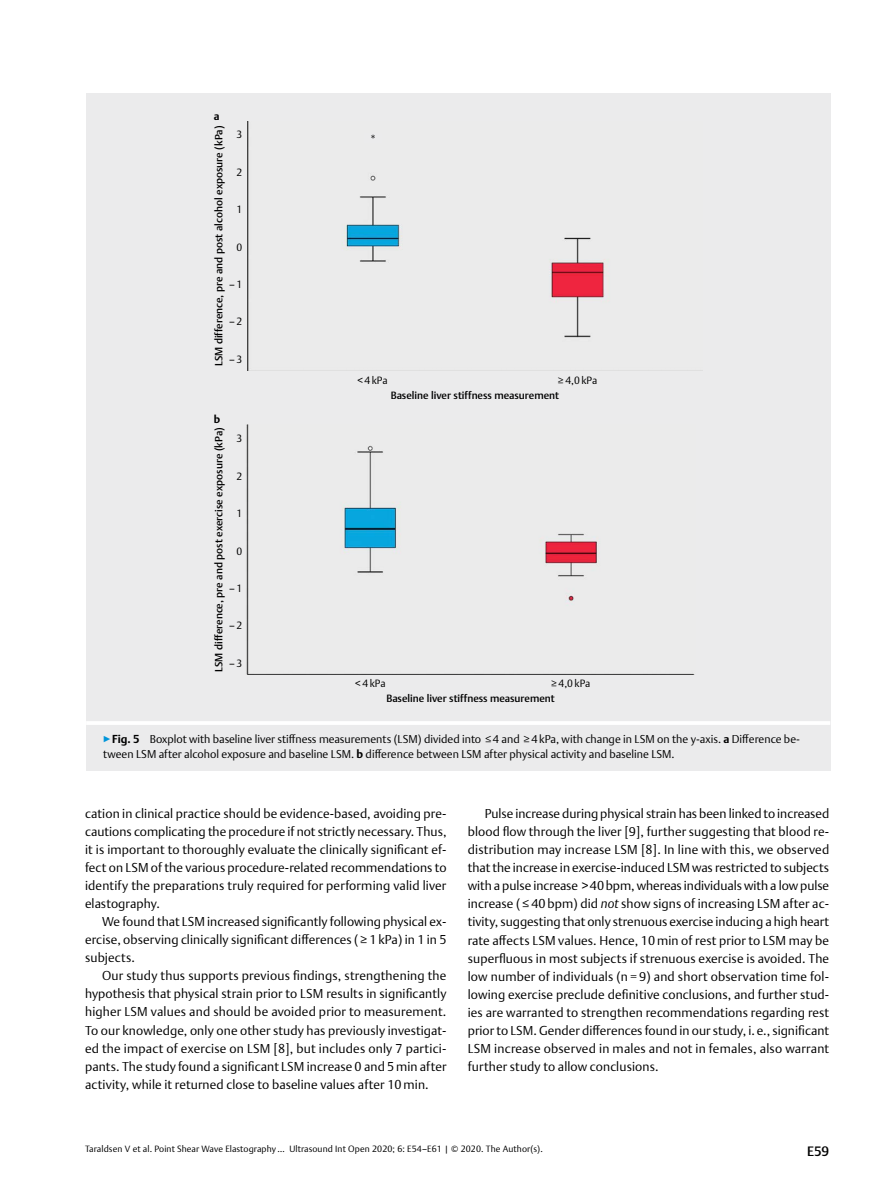
<style>
.page{position:relative;width:893px;height:1191px;background:#fff}
.page>*{position:absolute;margin:0;border:0;box-sizing:border-box;transform-origin:0 0}
.t1{font:500 13.5px "Thieme Argo 2011";color:#000}
.t2{font:300 12.75px/18px "Thieme Argo 2011";letter-spacing:.01em;color:#000;text-align:justify}
.t3{font:300 12px "Thieme Argo 2011";color:#000}
.t4{font:300 11.25px/15px "Thieme Argo 2011";color:#000}
.t5{font:700 10.8px "Thieme Argo 2011";color:#000}
.t6{font:500 10.35px "Thieme Argo 2011";color:#000}
.t7{font:300 10.35px "Thieme Argo 2011";color:#000}
.t8{font:300 9px "Thieme Argo 2011";letter-spacing:.01em;color:#000}
.s1{color:#0095da}
.s2{font-weight:700}
.s3{font-style:italic}
</style>
<div class="page">
<div style="left:86px;top:721px;width:744px;height:49px;background:#ebebec"></div>
<hr style="left:86px;top:721px;width:744px;height:4px;background:#fff">
<div style="left:86px;top:94px;width:744px;height:627px;background:#ebebec"></div>
<img style="left:246px;top:424px;width:449px;height:251px">
<img style="left:247px;top:121px;width:456px;height:250px">
<div style="left:365px;top:133px;width:17px;height:10px;background:#ebebec"></div>
<p class="t5" style="left:214px;top:109px;width:7px">a</p>
<p class="t6" style="left:212px;top:366px;width:242px;rotate:-90deg">LSM difference, pre and post alcohol exposure (kPa)</p>
<p class="t7" style="left:236px;top:128px;width:7px">3</p>
<p class="t3" style="left:370px;top:132px;width:8px">*</p>
<p class="t7" style="left:236px;top:165px;width:7px">2</p>
<p class="t7" style="left:236px;top:202px;width:7px">1</p>
<p class="t7" style="left:236px;top:240px;width:7px">0</p>
<p class="t7" style="left:229px;top:277px;width:15px">–1</p>
<p class="t7" style="left:229px;top:315px;width:15px">–2</p>
<p class="t7" style="left:229px;top:352px;width:15px">–3</p>
<p class="t7" style="left:357px;top:373px;width:32px">&lt;4kPa</p>
<p class="t7" style="left:558px;top:373px;width:41px">≥ 4,0kPa</p>
<p class="t5" style="left:214px;top:412px;width:8px">b</p>
<p class="t6" style="left:212px;top:672px;width:246px;rotate:-90deg">LSM difference, pre and post exercise exposure (kPa)</p>
<p class="t7" style="left:236px;top:432px;width:7px">3</p>
<p class="t7" style="left:236px;top:469px;width:7px">2</p>
<p class="t7" style="left:236px;top:506px;width:7px">1</p>
<p class="t7" style="left:236px;top:544px;width:7px">0</p>
<p class="t7" style="left:229px;top:581px;width:15px">–1</p>
<p class="t7" style="left:229px;top:619px;width:15px">–2</p>
<p class="t7" style="left:229px;top:656px;width:15px">–3</p>
<p class="t6" style="left:391px;top:388px;width:170px">Baseline liver stiffness measurement</p>
<p class="t7" style="left:355px;top:677px;width:32px">&lt;4kPa</p>
<p class="t7" style="left:551px;top:677px;width:41px">≥4,0 kPa</p>
<p class="t6" style="left:386px;top:691px;width:170px">Baseline liver stiffness measurement</p>
<p class="t4" style="left:103px;top:731px;width:698px"><span class="s1">▶</span><span class="s2">Fig. 5</span> Boxplot with baseline liver stiffness measurements (LSM) divided into ≤4 and ≥4kPa, with change in LSM on the y-axis. <span class="s2">a</span> Difference be&shy;tween LSM after alcohol exposure and baseline LSM. <span class="s2">b</span> difference between LSM after physical activity and baseline LSM.</p>
<p class="t2" style="left:85px;top:804px;width:363px">cation in clinical practice should be evidence-based, avoiding pre&shy;cautions complicating the procedure if not strictly necessary. Thus, it is important to thoroughly evaluate the clinically significant ef&shy;fect on LSM of the various procedure-related recommendations to identify the preparations truly required for performing valid liver elastography.</p>
<p class="t2" style="left:85px;top:912px;width:363px;text-indent:17px">We found that LSM increased significantly following physical ex&shy;ercise, observing clinically significant differences (≥ 1 kPa) in 1 in 5 subjects.</p>
<p class="t2" style="left:85px;top:966px;width:363px;text-indent:17px">Our study thus supports previous findings, strengthening the hypothesis that physical strain prior to LSM results in significantly higher LSM values and should be avoided prior to measurement.<br>To our knowledge, only one other study has previously investigat&shy;ed the impact of exercise on LSM [8], but includes only 7 partici&shy;pants. The study found a significant LSM increase 0 and 5min after activity, while it returned close to baseline values after 10min.</p>
<p class="t2" style="left:468px;top:804px;width:363px;text-indent:17px">Pulse increase during physical strain has been linked to increased blood flow through the liver [9], further suggesting that blood re&shy;distribution may increase LSM [8]. In line with this, we observed that the increase in exercise-induced LSM was restricted to subjects with a pulse increase &gt;40bpm, whereas individuals with a low pulse increase ( ≤ 40 bpm) did <span class="s3">not</span> show signs of increasing LSM after ac&shy;tivity, suggesting that only strenuous exercise inducing a high heart rate affects LSM values. Hence, 10min of rest prior to LSM may be superfluous in most subjects if strenuous exercise is avoided. The low number of individuals (n = 9) and short observation time fol&shy;lowing exercise preclude definitive conclusions, and further stud&shy;ies are warranted to strengthen recommendations regarding rest prior to LSM. Gender differences found in our study, i. e., significant LSM increase observed in males and not in females, also warrant further study to allow conclusions.</p>
<p class="t8" style="left:85px;top:1143px;width:459px">Taraldsen V et al. Point Shear Wave Elastography … Ultrasound Int Open 2020; 6: E54–E61 | © 2020. The Author(s).</p>
<p class="t1" style="left:807px;top:1142px;width:24px">E59</p>
</div>
